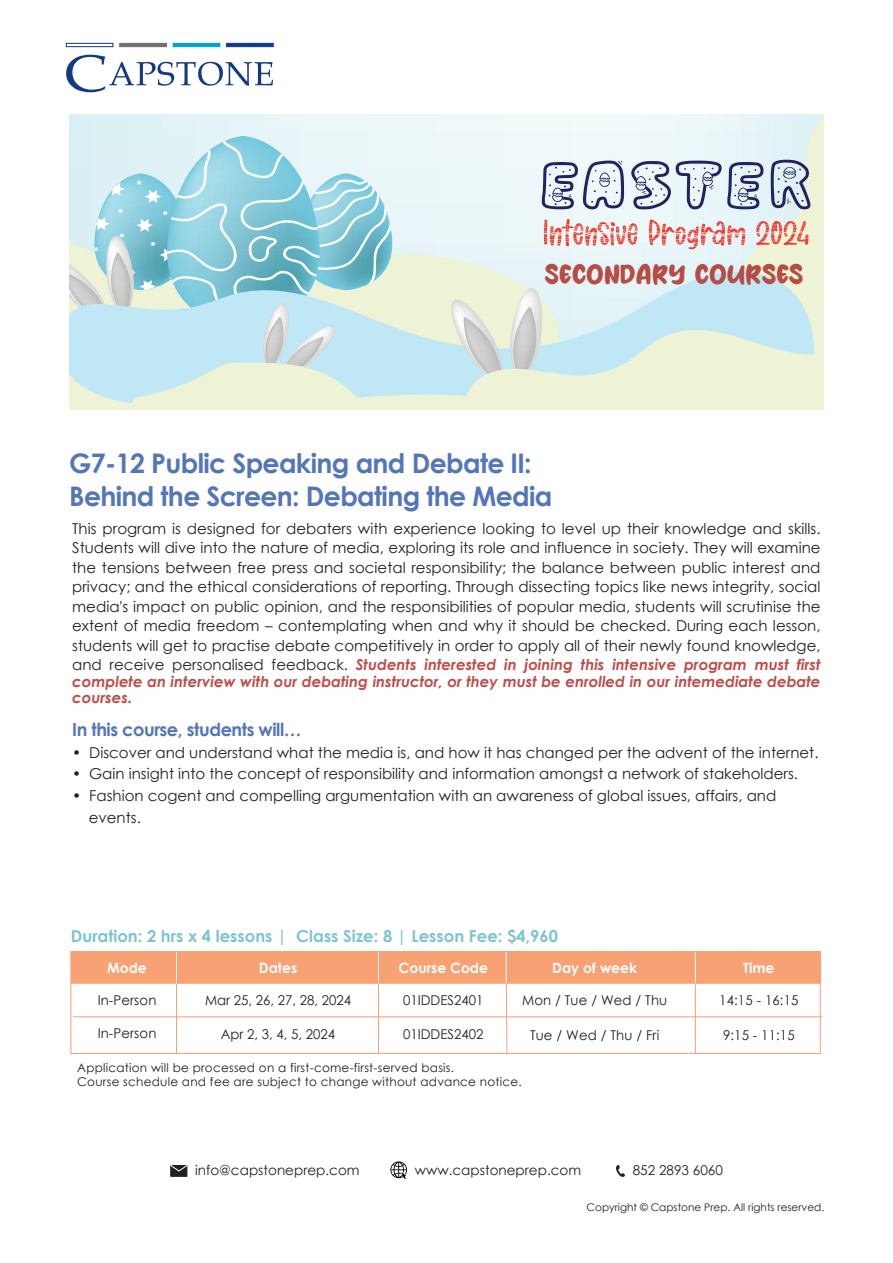
<style>
.page{position:relative;width:893px;height:1263px;background:#fff}
.page>*{position:absolute;margin:0;border:0;box-sizing:border-box;transform-origin:0 0}
.t1{font:700 27px/32.4px "Century Gothic";letter-spacing:-.025em;color:#5375ba}
.t2{font:25.5px "Coffee Extra";color:#b64c46;scale:1.05 1}
.t3{font:700 18px "Century Gothic";letter-spacing:-.025em;color:#5375ba}
.t4{font:700 16.5px "Century Gothic";color:#7cc4cf}
.t5{font:15px/19.5px "Century Gothic";color:#231f20;text-align:justify}
.t6{font:italic 700 15px/16.5px "Century Gothic";color:#c04b48}
.t7{font:700 14.25px "Century Gothic";color:#fff}
.t8{font:13.5px "Century Gothic";color:#231f20}
.t9{font:12px/14.4px "Century Gothic";letter-spacing:.02em;color:#231f20}
.t10{font:10.5px "Century Gothic";color:#231f20}
.s1{font-weight:700;font-style:italic;color:#c04b48}
</style>
<div class="page">
<div style="left:71px;top:952px;width:749px;height:31px;background:#f8a174"></div>
<div style="left:70px;top:951px;width:751px;height:103px;border:1px solid #f8a174"></div>
<hr style="left:71px;top:983px;width:749px;height:1px;background:#f8a174">
<hr style="left:378px;top:952px;width:1px;height:102px;background:#f8a174">
<hr style="left:695px;top:975px;width:1px;height:79px;background:#f8a174">
<hr style="left:73px;top:1016px;width:749px;height:1px;background:#f8a174">
<svg style="left:505px;top:974px;width:3px;height:80px"></svg>
<hr style="left:176px;top:953px;width:1px;height:101px;background:#f8a174">
<hr style="left:176px;top:952px;width:1px;height:31px;background:#fff">
<hr style="left:378px;top:952px;width:1px;height:31px;background:#fff">
<hr style="left:506px;top:952px;width:1px;height:31px;background:#fff">
<hr style="left:695px;top:952px;width:1px;height:31px;background:#fff">
<svg style="left:66px;top:43px;width:47px;height:4px"></svg>
<svg style="left:66px;top:55px;width:207px;height:37px"></svg>
<hr style="left:120px;top:43px;width:47px;height:4px;background:#6d6e71">
<div style="left:173px;top:43px;width:47px;height:4px;background:#00a1cb;border:1px solid #00a1cb"></div>
<div style="left:226px;top:43px;width:47px;height:4px;background:#123985;border:1px solid #123985"></div>
<svg style="left:616px;top:1165px;width:9px;height:12px"></svg>
<div style="left:170px;top:1165px;width:17px;height:12px;background:#231f20"></div>
<svg style="left:170px;top:1165px;width:18px;height:7px"></svg>
<svg style="left:390px;top:1161px;width:17px;height:18px"></svg>
<svg style="left:69px;top:115px;width:382px;height:121px;background:#e8f5f7"></svg>
<svg style="left:393px;top:236px;width:58px;height:34px;background:#eaf3e7"></svg>
<svg style="left:393px;top:270px;width:58px;height:139px;background:#d9ede1"></svg>
<svg style="left:69px;top:136px;width:324px;height:273px;background:#b9dfe4"></svg>
<svg style="left:451px;top:115px;width:373px;height:294px;background:#dde7e3"></svg>
<h2 class="t2" style="left:544px;top:263px;width:248px">SECONDARY COURSES</h2>
<h1 class="t1" style="left:69px;top:446px;width:485px">G7-12 Public Speaking and Debate II:<br>Behind the Screen: Debating the Media</h1>
<p class="t5" style="left:72px;top:518px;width:750px">This program is designed for debaters with experience looking to level up their knowledge and skills.<br>Students will dive into the nature of media, exploring its role and influence in society. They will examine the tensions between free press and societal responsibility; the balance between public interest and privacy; and the ethical considerations of reporting. Through dissecting topics like news integrity, social media's impact on public opinion, and the responsibilities of popular media, students will scrutinise the extent of media freedom – contemplating when and why it should be checked. During each lesson, students will get to practise debate competitively in order to apply all of their newly found knowledge, and receive personalised feedback. <span class="s1">Students interested in joining this intensive program must first</span></p>
<p class="t6" style="left:72px;top:672px;width:750px">complete an interview with our debating instructor, or they must be enrolled in our intemediate debate courses.</p>
<p class="t3" style="left:72px;top:716px;width:231px">In this course, students will…</p>
<p class="t5" style="left:72px;top:742px;width:748px">• Discover and understand what the media is, and how it has changed per the advent of the internet.</p>
<p class="t5" style="left:72px;top:764px;width:727px">• Gain insight into the concept of responsibility and information amongst a network of stakeholders.</p>
<p class="t5" style="left:89px;top:784px;width:689px;line-height:21.8px;text-indent:-17px">• Fashion cogent and compelling argumentation with an awareness of global issues, affairs, and events.</p>
<p class="t4" style="left:71px;top:923px;width:489px">Duration: 2 hrs x 4 lessons | Class Size: 8 | Lesson Fee: $4,960</p>
<p class="t7" style="left:107px;top:957px;width:41px">Mode</p>
<p class="t8" style="left:98px;top:991px;width:60px">In-Person</p>
<p class="t8" style="left:98px;top:1024px;width:60px">In-Person</p>
<p class="t7" style="left:552px;top:957px;width:86px">Day of week</p>
<p class="t8" style="left:522px;top:991px;width:147px">Mon / Tue / Wed / Thu</p>
<p class="t8" style="left:530px;top:1025px;width:131px">Tue / Wed / Thu / Fri</p>
<p class="t7" style="left:399px;top:957px;width:91px">Course Code</p>
<p class="t8" style="left:403px;top:990px;width:82px">01IDDES2401</p>
<p class="t8" style="left:403px;top:1025px;width:82px">01IDDES2402</p>
<p class="t7" style="left:259px;top:957px;width:40px">Dates</p>
<p class="t8" style="left:205px;top:990px;width:147px">Mar 25, 26, 27, 28, 2024</p>
<p class="t8" style="left:221px;top:1025px;width:116px">Apr 2, 3, 4, 5, 2024</p>
<p class="t9" style="left:77px;top:1060px;width:446px">Application will be processed on a first-come-first-served basis.<br>Course schedule and fee are subject to change without advance notice.</p>
<p class="t7" style="left:743px;top:957px;width:33px">Time</p>
<p class="t8" style="left:719px;top:991px;width:81px">14:15 - 16:15</p>
<p class="t8" style="left:723px;top:1025px;width:73px">9:15 - 11:15</p>
<p class="t8" style="left:195px;top:1160px;width:166px">info@capstoneprep.com</p>
<p class="t8" style="left:415px;top:1160px;width:168px">www.capstoneprep.com</p>
<p class="t8" style="left:633px;top:1160px;width:92px">852 2893 6060</p>
<p class="t10" style="left:587px;top:1200px;width:239px">Copyright © Capstone Prep. All rights reserved.</p>
</div>
